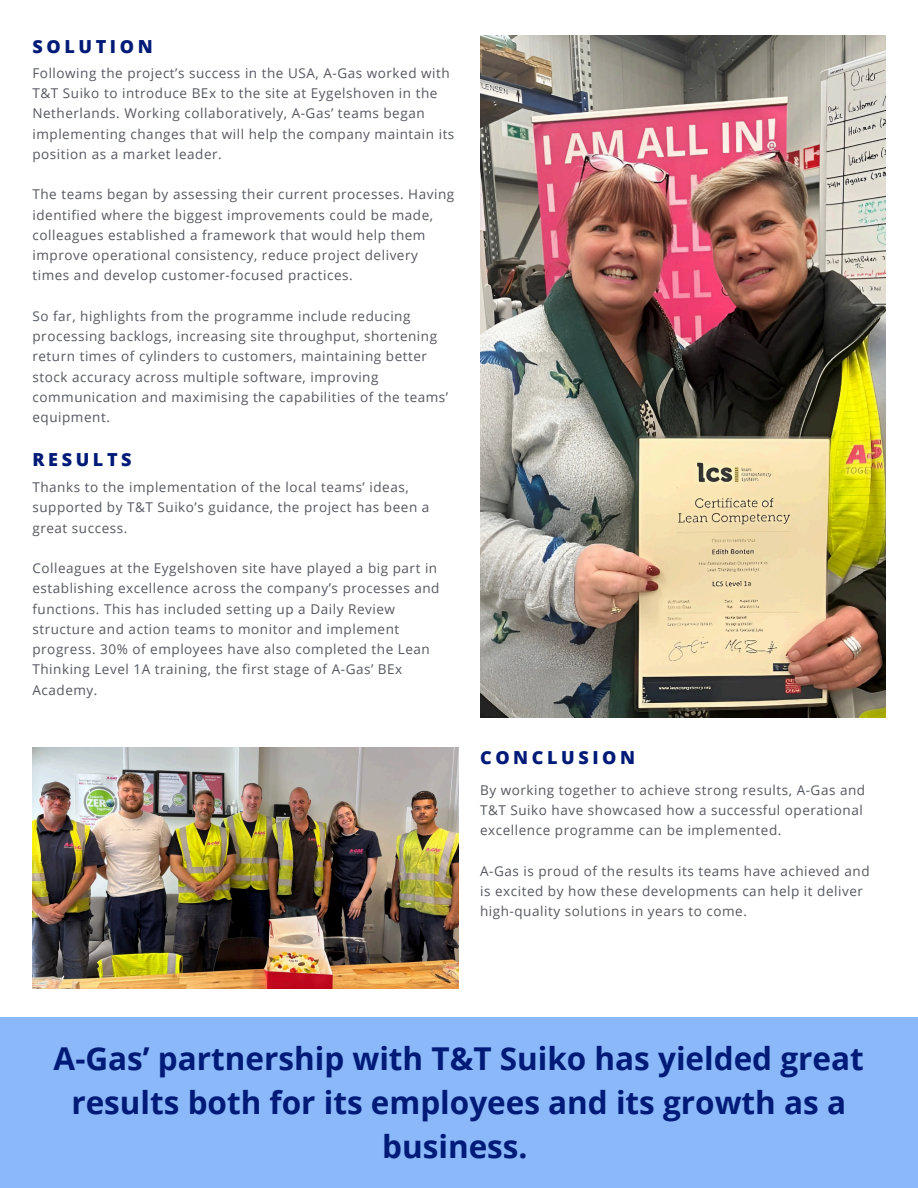
<style>
.page{position:relative;width:918px;height:1188px;background:#fff}
.page>*{position:absolute;margin:0;border:0;box-sizing:border-box;transform-origin:0 0}
.t1{font:700 31.5px/43.8px "Open Sans";color:#001a77;text-align:center}
.t2{font:800 18px "Open Sans";letter-spacing:.2em;color:#001a77}
.t3{font:13.5px/20.2px "Open Sans";letter-spacing:.04em;color:#545860}
</style>
<div class="page">
<img style="left:480px;top:36px;width:405px;height:682px">
<div style="left:0;top:1018px;width:918px;height:170px;background:#8bb8f8"></div>
<img style="left:32px;top:748px;width:427px;height:240px">
<p class="t2" style="left:32px;top:33px;width:122px">SOLUTION</p>
<p class="t3" style="left:32px;top:63px;width:423px">Following the project’s success in the USA, A-Gas worked with T&amp;T Suiko to introduce BEx to the site at Eygelshoven in the Netherlands. Working collaboratively, A-Gas’ teams began implementing changes that will help the company maintain its position as a market leader.</p>
<h2 class="t3" style="left:32px;top:184px;width:423px">The teams began by assessing their current processes. Having identified where the biggest improvements could be made, colleagues established a framework that would help them improve operational consistency, reduce project delivery times and develop customer-focused practices.</h2>
<p class="t3" style="left:32px;top:306px;width:417px">So far, highlights from the programme include reducing processing backlogs, increasing site throughput, shortening return times of cylinders to customers, maintaining better stock accuracy across multiple software, improving communication and maximising the capabilities of the teams’ equipment.</p>
<p class="t2" style="left:32px;top:447px;width:101px">RESULTS</p>
<p class="t3" style="left:32px;top:477px;width:398px">Thanks to the implementation of the local teams’ ideas, supported by T&amp;T Suiko’s guidance, the project has been a great success.</p>
<p class="t3" style="left:32px;top:558px;width:409px">Colleagues at the Eygelshoven site have played a big part in establishing excellence across the company’s processes and functions. This has included setting up a Daily Review structure and action teams to monitor and implement progress. 30% of employees have also completed the Lean Thinking Level 1A training, the first stage of A-Gas’ BEx Academy.</p>
<p class="t2" style="left:480px;top:745px;width:157px">CONCLUSION</p>
<h2 class="t3" style="left:480px;top:779px;width:387px">By working together to achieve strong results, A-Gas and<br>T&amp;T Suiko have showcased how a successful operational excellence programme can be implemented.</h2>
<p class="t3" style="left:480px;top:860px;width:391px">A-Gas is proud of the results its teams have achieved and is excited by how these developments can help it deliver high-quality solutions in years to come.</p>
<h2 class="t1" style="left:54px;top:1036px;width:812px">A-Gas’ partnership with T&amp;T Suiko has yielded great results both for its employees and its growth as a business.</h2>
</div>
